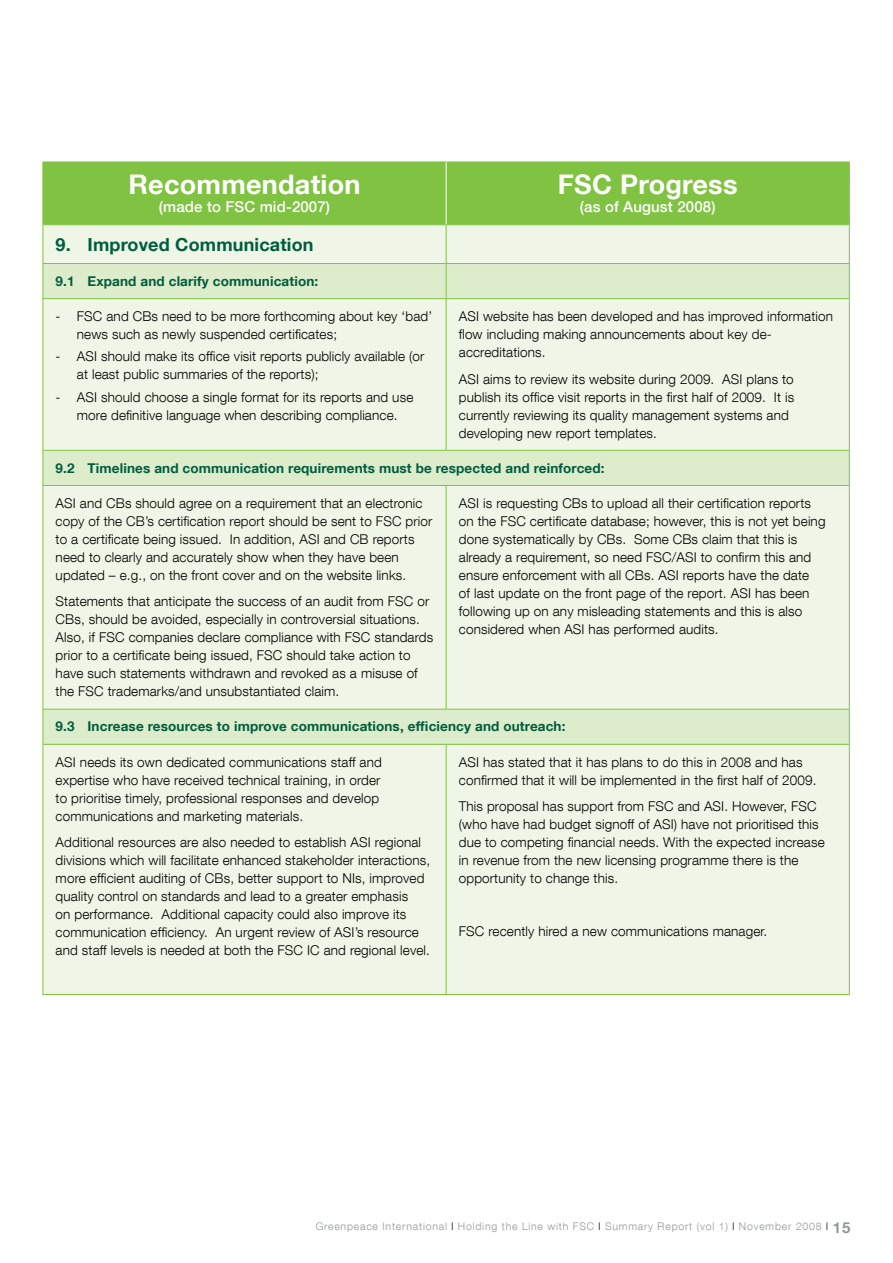
<style>
.page{position:relative;width:893px;height:1263px;background:#fff}
.page>*{position:absolute;margin:0;border:0;box-sizing:border-box;transform-origin:0 0}
.t1{font:700 27px "Helvetica Neue LT Com";letter-spacing:.01em;color:#fff}
.t2{font:700 18px "Helvetica Neue LT Com";letter-spacing:.01em;color:#005d3f}
.t3{font:500 15px "Helvetica Neue LT Com";letter-spacing:.01em;color:#fff}
.t4{font:300 13.5px/18px "Helvetica Neue LT Com";letter-spacing:.01em;color:#000}
.t5{font:700 13.5px "Helvetica Neue LT Com";letter-spacing:.01em;color:#005d3f}
.t6{font:300 10.5px "Helvetica Neue LT Com";letter-spacing:.075em;color:#939598}
.s1{color:#000}
.s2{font-weight:700;font-size:15px}
</style>
<div class="page">
<div style="left:44px;top:163px;width:805px;height:61px;background:#80c342"></div>
<div style="left:44px;top:225px;width:805px;height:769px;background:#eff6e7"></div>
<svg style="left:44px;top:264px;width:805px;height:480px;background:#eaf3e0"></svg>
<hr style="left:43px;top:162px;width:403px;height:1px;background:#80c342">
<hr style="left:43px;top:162px;width:1px;height:62px;background:#80c342">
<hr style="left:446px;top:162px;width:404px;height:1px;background:#80c342">
<hr style="left:849px;top:162px;width:1px;height:62px;background:#80c342">
<hr style="left:43px;top:224px;width:403px;height:1px;background:#80c342">
<hr style="left:43px;top:225px;width:1px;height:38px;background:#80c342">
<hr style="left:446px;top:224px;width:404px;height:1px;background:#80c342">
<hr style="left:446px;top:225px;width:1px;height:38px;background:#80c342">
<hr style="left:849px;top:225px;width:1px;height:38px;background:#80c342">
<hr style="left:43px;top:263px;width:403px;height:1px;background:#80c342">
<hr style="left:43px;top:264px;width:1px;height:34px;background:#80c342">
<hr style="left:446px;top:263px;width:404px;height:1px;background:#80c342">
<hr style="left:446px;top:264px;width:1px;height:34px;background:#80c342">
<hr style="left:849px;top:264px;width:1px;height:34px;background:#80c342">
<hr style="left:43px;top:298px;width:403px;height:1px;background:#80c342">
<hr style="left:43px;top:299px;width:1px;height:151px;background:#80c342">
<hr style="left:446px;top:298px;width:404px;height:1px;background:#80c342">
<hr style="left:446px;top:299px;width:1px;height:151px;background:#80c342">
<hr style="left:849px;top:299px;width:1px;height:151px;background:#80c342">
<hr style="left:43px;top:450px;width:403px;height:1px;background:#80c342">
<hr style="left:43px;top:451px;width:1px;height:34px;background:#80c342">
<hr style="left:446px;top:450px;width:404px;height:1px;background:#80c342">
<hr style="left:849px;top:451px;width:1px;height:34px;background:#80c342">
<hr style="left:43px;top:485px;width:403px;height:1px;background:#80c342">
<hr style="left:43px;top:486px;width:1px;height:223px;background:#80c342">
<hr style="left:446px;top:485px;width:404px;height:1px;background:#80c342">
<hr style="left:446px;top:486px;width:1px;height:223px;background:#80c342">
<hr style="left:849px;top:486px;width:1px;height:223px;background:#80c342">
<hr style="left:43px;top:709px;width:403px;height:1px;background:#80c342">
<hr style="left:43px;top:709px;width:1px;height:35px;background:#80c342">
<hr style="left:446px;top:709px;width:404px;height:1px;background:#80c342">
<hr style="left:849px;top:709px;width:1px;height:35px;background:#80c342">
<hr style="left:43px;top:744px;width:403px;height:1px;background:#80c342">
<hr style="left:43px;top:745px;width:1px;height:249px;background:#80c342">
<hr style="left:446px;top:744px;width:404px;height:1px;background:#80c342">
<hr style="left:446px;top:745px;width:1px;height:249px;background:#80c342">
<hr style="left:849px;top:745px;width:1px;height:249px;background:#80c342">
<hr style="left:43px;top:994px;width:403px;height:1px;background:#80c342">
<hr style="left:446px;top:994px;width:404px;height:1px;background:#80c342">
<hr style="left:446px;top:162px;width:1px;height:62px;background:#fff">
<h1 class="t1" style="left:129px;top:175px;width:233px">Recommendation</h1>
<p class="t3" style="left:159px;top:201px;width:173px">(made to FSC mid-2007)</p>
<h1 class="t1" style="left:558px;top:175px;width:181px">FSC Progress</h1>
<p class="t3" style="left:580px;top:201px;width:137px">(as of August 2008)</p>
<h2 class="t2" style="left:56px;top:238px;width:259px">9. Improved Communication</h2>
<p class="t5" style="left:56px;top:276px;width:264px">9.1 Expand and clarify communication:</p>
<p class="t4" style="left:77px;top:309px;width:357px;text-indent:-21px">- FSC and CBs need to be more forthcoming about key ‘bad’ news such as newly suspended certificates;</p>
<p class="t4" style="left:77px;top:349px;width:349px;text-indent:-21px">- ASI should make its office visit reports publicly available (or at least public summaries of the reports);</p>
<p class="t4" style="left:56px;top:390px;width:359px;text-align:center">- ASI should choose a single format for its reports and use more definitive language when describing compliance.</p>
<p class="t4" style="left:459px;top:309px;width:376px">ASI website has been developed and has improved information flow including making announcements about key de&shy;accreditations.</p>
<p class="t4" style="left:459px;top:372px;width:337px">ASI aims to review its website during 2009. ASI plans to publish its office visit reports in the first half of 2009. It is currently reviewing its quality management systems and developing new report templates.</p>
<p class="t5" style="left:56px;top:463px;width:550px">9.2 Timelines and communication requirements must be respected and reinforced:</p>
<p class="t4" style="left:56px;top:496px;width:378px">ASI and CBs should agree on a requirement that an electronic copy of the CB’s certification report should be sent to FSC prior to a certificate being issued. In addition, ASI and CB reports need to clearly and accurately show when they have been updated – e.g., on the front cover and on the website links.</p>
<p class="t4" style="left:56px;top:594px;width:379px">Statements that anticipate the success of an audit from FSC or CBs, should be avoided, especially in controversial situations.<br>Also, if FSC companies declare compliance with FSC standards prior to a certificate being issued, FSC should take action to have such statements withdrawn and revoked as a misuse of the FSC trademarks/and unsubstantiated claim.</p>
<p class="t4" style="left:459px;top:496px;width:368px">ASI is requesting CBs to upload all their certification reports on the FSC certificate database; however, this is not yet being done systematically by CBs. Some CBs claim that this is already a requirement, so need FSC/ASI to confirm this and ensure enforcement with all CBs. ASI reports have the date<br>of last update on the front page of the report. ASI has been following up on any misleading statements and this is also considered when ASI has performed audits.</p>
<p class="t5" style="left:56px;top:722px;width:511px">9.3 Increase resources to improve communications, efficiency and outreach:</p>
<p class="t4" style="left:56px;top:755px;width:328px">ASI needs its own dedicated communications staff and expertise who have received technical training, in order to prioritise timely, professional responses and develop communications and marketing materials.</p>
<p class="t4" style="left:56px;top:835px;width:376px">Additional resources are also needed to establish ASI regional divisions which will facilitate enhanced stakeholder interactions, more efficient auditing of CBs, better support to NIs, improved quality control on standards and lead to a greater emphasis<br>on performance. Additional capacity could also improve its communication efficiency. An urgent review of ASI’s resource and staff levels is needed at both the FSC IC and regional level.</p>
<p class="t4" style="left:459px;top:755px;width:359px">ASI has stated that it has plans to do this in 2008 and has confirmed that it will be implemented in the first half of 2009.</p>
<p class="t4" style="left:459px;top:799px;width:367px">This proposal has support from FSC and ASI. However, FSC (who have had budget signoff of ASI) have not prioritised this due to competing financial needs. With the expected increase in revenue from the new licensing programme there is the opportunity to change this.</p>
<p class="t4" style="left:459px;top:924px;width:310px">FSC recently hired a new communications manager.</p>
<p class="t6" style="left:316px;top:1223px;width:536px">Greenpeace International <span class="s1">l</span> Holding the Line with FSC <span class="s1">l</span> Summary Report (vol 1) <span class="s1">l</span> November 2008 <span class="s1">l</span> <span class="s2">15</span></p>
</div>
